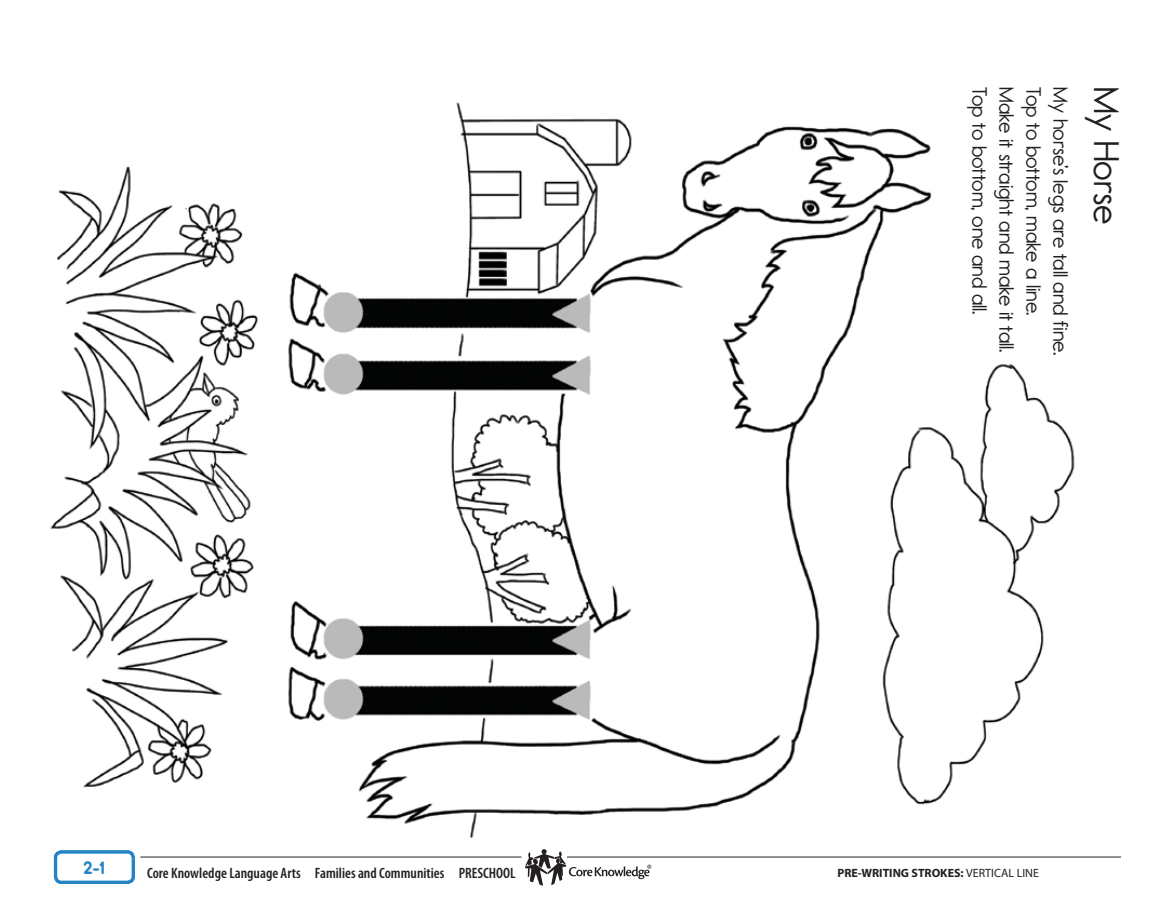
<style>
.page{position:relative;width:1175px;height:918px;background:#fff}
.page>*{position:absolute;margin:0;border:0;box-sizing:border-box;transform-origin:0 0}
.t1{font:36px "Report School Rg";color:#231f20}
.t2{font:21px "Report School Rg";color:#231f20}
.t3{font:700 19.8px "Report";color:#2484c6}
.t4{font:600 condensed 15px "Myriad Pro";color:#231f20}
.t5{font:700 12px "Myriad Pro";color:#231f20}
.s1{font-weight:400}
</style>
<div class="page">
<svg style="left:525px;top:849px;width:126px;height:37px"></svg>
<hr style="left:140px;top:857px;width:381px;height:1px;background:#231f20">
<hr style="left:567px;top:857px;width:554px;height:1px;background:#231f20">
<img style="left:50px;top:102px;width:1025px;height:736px">
<div style="left:54px;top:850px;width:81px;height:34px;border:3px solid #2484c6;border-radius:6px"></div>
<p class="t2" style="left:992px;top:87px;width:229px;rotate:90deg">Top to bottom, one and all.</p>
<p class="t2" style="left:1019px;top:87px;width:266px;rotate:90deg">Make it straight and make it tall.</p>
<p class="t2" style="left:1046px;top:87px;width:230px;rotate:90deg">Top to bottom, make a line.</p>
<p class="t2" style="left:1073px;top:87px;width:269px;rotate:90deg">My horse’s legs are tall and fine.</p>
<h1 class="t1" style="left:1127px;top:87px;width:139px;rotate:90deg">My Horse</h1>
<p class="t3" style="left:63px;top:857px;width:64px">DAY 3-A</p>
<p class="t3" style="left:83px;top:857px;width:23px">2-1</p>
<p class="t4" style="left:147px;top:864px;width:370px">Core Knowledge Language Arts Families and Communities PRESCHOOL</p>
<p class="t5" style="left:837px;top:865px;width:203px">PRE-WRITING STROKES: <span class="s1">VERTICAL LINE</span></p>
</div>
